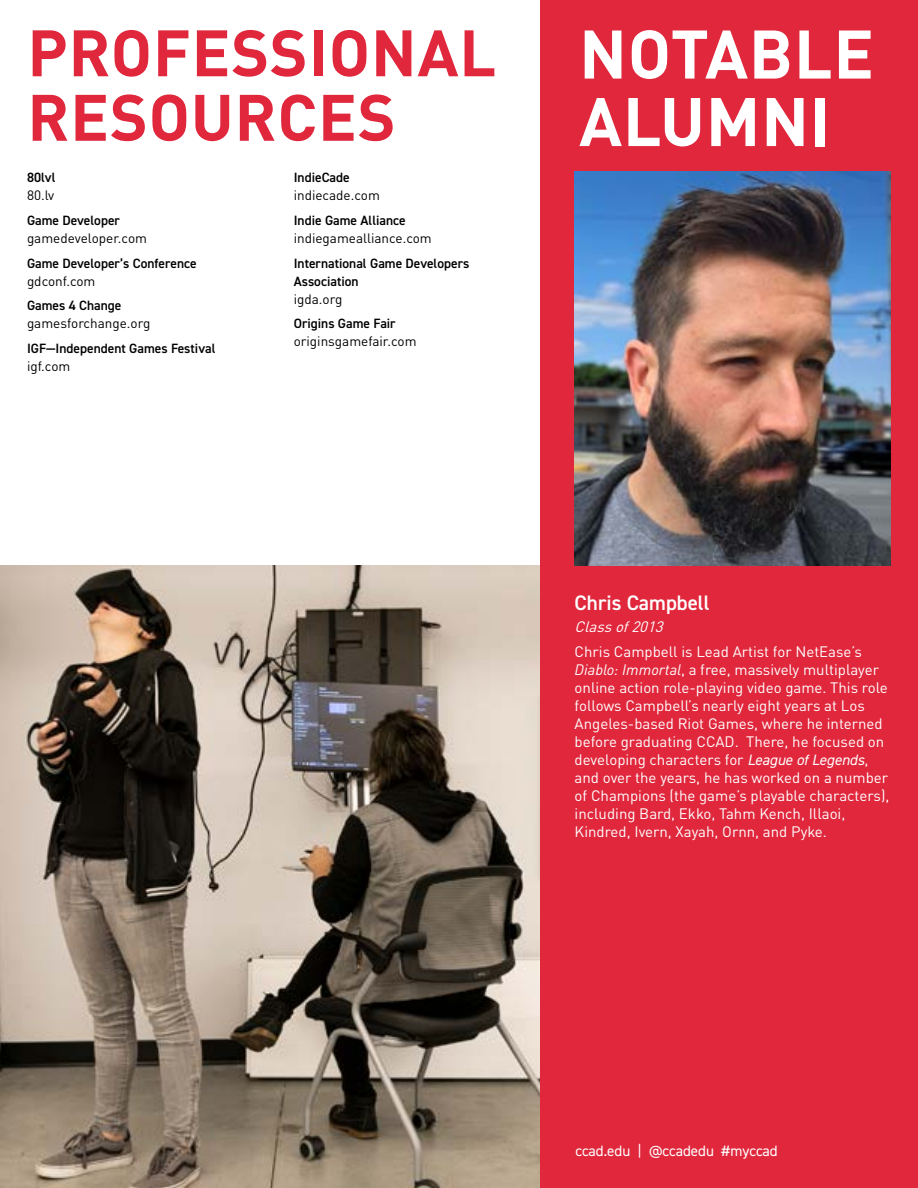
<style>
.page{position:relative;width:918px;height:1188px;background:#fff}
.page>*{position:absolute;margin:0;border:0;box-sizing:border-box;transform-origin:0 0}
.t1{font:700 67.5px/67.5px "DINOT";letter-spacing:.01em;color:#fff}
.t2{font:700 64.5px/64.5px "DINOT";letter-spacing:.01em;color:#e0273c}
.t3{font:600 21px "DIN2014";color:#fff}
.t4{font:15px/18px "DINOT";color:#fff}
.t5{font:15px "DIN2014";color:#fff}
.t6{font:italic 15px "DINOT";color:#fff}
.t7{font:600 13.5px/18px "DIN2014";color:#000}
.t8{font:13.5px "DINOT";color:#000}
.s1{font-style:italic}
.s2{font-family:"DIN2014";font-style:italic}
</style>
<div class="page">
<div style="left:540px;top:0;width:378px;height:1188px;background:#e0273c"></div>
<img style="left:0;top:566px;width:540px;height:622px">
<img style="left:575px;top:172px;width:316px;height:394px">
<h2 class="t2" style="left:27px;top:19px;width:470px">PROFESSIONAL<br>RESOURCES</h2>
<h1 class="t1" style="left:579px;top:18px;width:297px">NOTABLE<br>ALUMNI</h1>
<p class="t7" style="left:27px;top:168px;width:30px">80lvl</p>
<p class="t8" style="left:27px;top:187px;width:29px">80.lv</p>
<p class="t7" style="left:27px;top:211px;width:95px">Game Developer</p>
<p class="t8" style="left:27px;top:230px;width:122px">gamedeveloper.com</p>
<p class="t7" style="left:27px;top:254px;width:171px">Game Developer’s Conference</p>
<p class="t8" style="left:27px;top:272px;width:70px">gdconf.com</p>
<p class="t7" style="left:27px;top:296px;width:96px">Games 4 Change</p>
<p class="t8" style="left:27px;top:315px;width:125px">gamesforchange.org</p>
<p class="t7" style="left:27px;top:339px;width:190px">IGF—Independent Games Festival</p>
<p class="t8" style="left:27px;top:358px;width:45px">igf.com</p>
<p class="t7" style="left:294px;top:168px;width:57px">IndieCade</p>
<p class="t8" style="left:294px;top:187px;width:88px">indiecade.com</p>
<p class="t7" style="left:294px;top:211px;width:114px">Indie Game Alliance</p>
<p class="t8" style="left:294px;top:230px;width:140px">indiegamealliance.com</p>
<p class="t7" style="left:294px;top:254px;width:177px">International Game Developers<br>Association</p>
<p class="t8" style="left:294px;top:290px;width:50px">igda.org</p>
<p class="t7" style="left:294px;top:314px;width:104px">Origins Game Fair</p>
<p class="t8" style="left:294px;top:333px;width:124px">originsgamefair.com</p>
<h3 class="t3" style="left:575px;top:589px;width:137px">Chris Campbell</h3>
<p class="t6" style="left:575px;top:617px;width:94px">Classof2013</p>
<p class="t4" style="left:575px;top:642px;width:316px">Chris Campbell is Lead Artist for NetEase’s <span class="s1">Diablo: Immortal</span>, a free, massively multiplayer online action role-playing video game. This role follows Campbell’s nearly eight years at Los Angeles-based Riot Games, where he interned before graduating CCAD. There, he focused on developing characters for <span class="s2">League of Legends</span>, and over the years, he has worked on a number of Champions (the game’s playable characters), including Bard, Ekko, Tahm Kench, Illaoi, Kindred, Ivern, Xayah, Ornn, and Pyke.</p>
<p class="t5" style="left:575px;top:1142px;width:204px">ccad.edu | @ccadedu #myccad</p>
</div>
